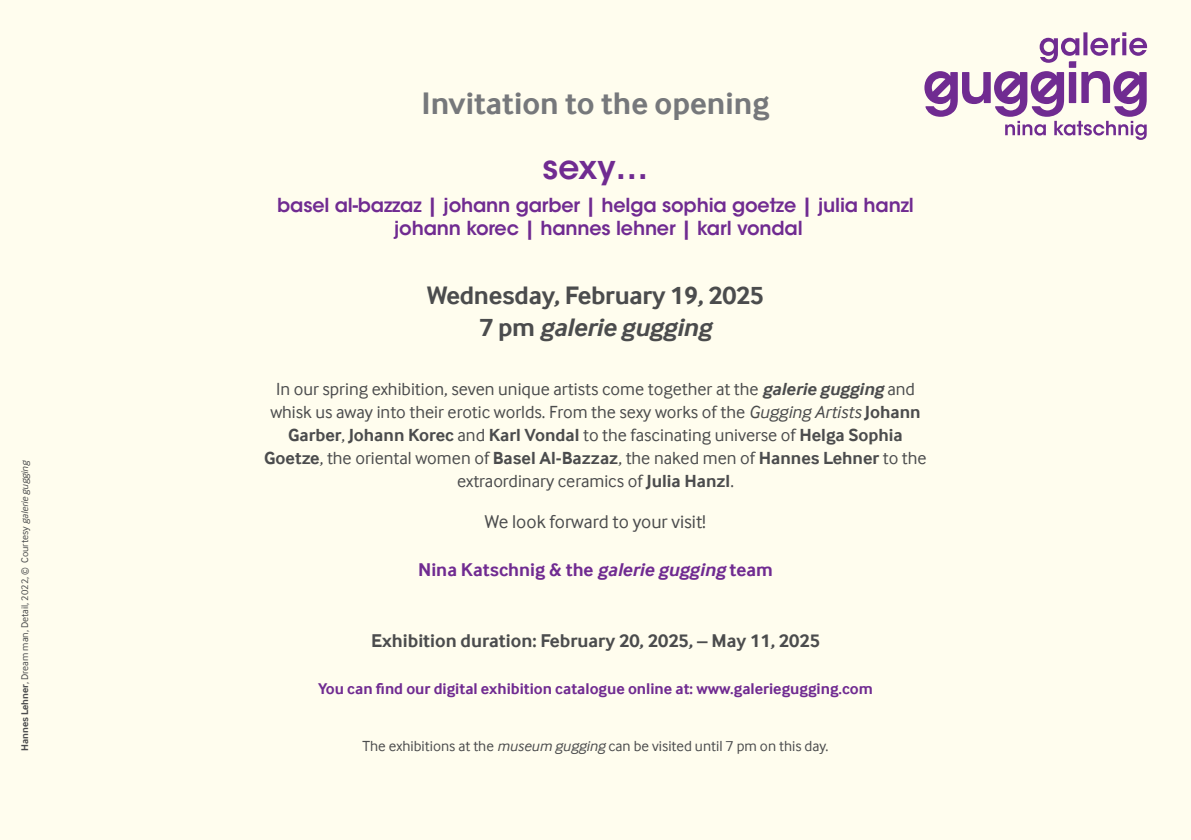
<style>
.page{position:relative;width:1191px;height:840px;background:#fff}
.page>*{position:absolute;margin:0;border:0;box-sizing:border-box;transform-origin:0 0}
.t1{font:600 33px "ITC Avant Garde Std";color:#702b91}
.t2{font:700 32px "Inter Face";color:#76787b}
.t3{font:700 26px/31.2px "Inter Face";letter-spacing:-.01em;color:#4b4c4d;text-align:center}
.t4{font:600 19.2px/23px "ITC Avant Garde Std";letter-spacing:-.01em;color:#702b91;text-align:center}
.t5{font:700 19px "Inter Face";color:#4b4c4d}
.t6{font:700 19px "Inter Face";color:#702b91}
.t7{font:19px "Inter Face";color:#4b4c4d}
.t8{font:18px/23px "Inter Face";color:#4b4c4d;text-align:center}
.t9{font:700 16px "Inter Face";color:#702b91}
.t10{font:15px "Inter Face";color:#4b4c4d}
.t11{font:10px "Inter Face";color:#4b4c4d}
.s1{font-weight:700}
.s2{font-style:italic}
.s3{font-weight:700;font-style:italic}
</style>
<div class="page">
<div style="left:0;top:0;width:1191px;height:839px;background:#fffdee"></div>
<svg style="left:924px;top:32px;width:223px;height:108px"></svg>
<p class="t11" style="left:19px;top:750px;width:292px;rotate:-90deg"><span class="s1">Hannes Lehner</span>, Dream man, Detail, 2022, © Courtesy <span class="s2">galerie gugging</span></p>
<h2 class="t2" style="left:421px;top:85px;width:349px">Invitation to the opening</h2>
<h1 class="t1" style="left:542px;top:146px;width:107px">sexy…</h1>
<p class="t4" style="left:277px;top:193px;width:638px">basel al-bazzaz | johann garber | helga sophia goetze | julia hanzl johann korec | hannes lehner | karl vondal</p>
<h3 class="t3" style="left:427px;top:280px;width:338px">Wednesday, February 19, 2025<br>7 pm <span class="s2">galerie gugging</span></h3>
<p class="t8" style="left:264px;top:377px;width:664px">In our spring exhibition, seven unique artists come together at the <span class="s3">galerie gugging</span> and whisk us away into their erotic worlds. From the sexy works of the <span class="s2">Gugging Artists</span> <span class="s1">Johann Garber</span>, <span class="s1">Johann Korec</span> and <span class="s1">Karl Vondal</span> to the fascinating universe of <span class="s1">Helga Sophia Goetze</span>, the oriental women of <span class="s1">Basel Al-Bazzaz</span>, the naked men of <span class="s1">Hannes Lehner</span> to the extraordinary ceramics of <span class="s1">Julia Hanzl</span>.</p>
<p class="t7" style="left:485px;top:510px;width:223px">We look forward to your visit!</p>
<p class="t6" style="left:418px;top:558px;width:356px">Nina Katschnig &amp; the <span class="s2">galerie gugging</span> team</p>
<p class="t5" style="left:371px;top:629px;width:450px">Exhibition duration: February 20, 2025, – May 11, 2025</p>
<p class="t9" style="left:318px;top:678px;width:556px">You can find our digital exhibition catalogue online at: www.galeriegugging.com</p>
<p class="t10" style="left:362px;top:737px;width:467px">The exhibitions at the <span class="s2">museum gugging</span> can be visited until 7 pm on this day.</p>
</div>
